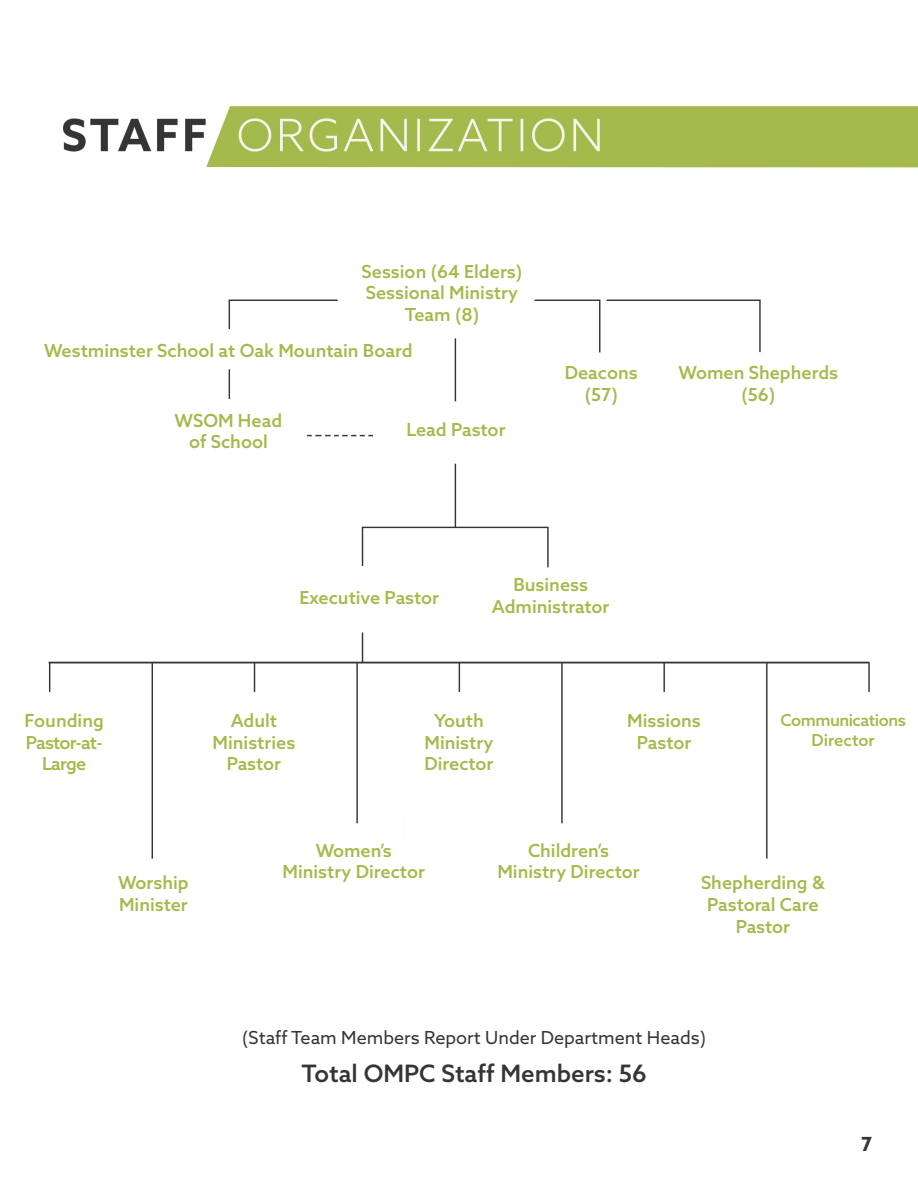
<style>
.page{position:relative;width:918px;height:1188px;background:#fff}
.page>*{position:absolute;margin:0;border:0;box-sizing:border-box;transform-origin:0 0}
.t1{font:500 24px "Azo Sans";color:#353535}
.t2{font:700 19.5px "Azo Sans";color:#353534}
.t3{font:500 18px/21.6px "Azo Sans";color:#a4ba4d;text-align:center}
.t4{font:18px "Azo Sans";color:#353535}
.t5{font:500 18px "Azo Sans";letter-spacing:-.04em;color:#a4ba4d}
.t6{font:500 16.5px "Azo Sans";letter-spacing:-.03em;color:#a4ba4d}
.t7{font:500 16.5px "Azo Sans";color:#a4ba4d}
</style>
<div class="page">
<img style="left:48px;top:106px;width:870px;height:753px">
<p class="t3" style="left:362px;top:260px;width:162px">Session (64 Elders)</p>
<p class="t3" style="left:366px;top:282px;width:154px">Sessional Ministry</p>
<p class="t3" style="left:405px;top:303px;width:76px">Team (8)</p>
<p class="t3" style="left:44px;top:339px;width:370px">Westminster School at Oak Mountain Board</p>
<p class="t3" style="left:175px;top:409px;width:109px">WSOM Head</p>
<p class="t3" style="left:189px;top:431px;width:80px">of School</p>
<p class="t3" style="left:406px;top:418px;width:101px">Lead Pastor</p>
<p class="t3" style="left:565px;top:362px;width:74px">Deacons</p>
<p class="t3" style="left:585px;top:383px;width:35px">(57)</p>
<p class="t3" style="left:679px;top:362px;width:161px">Women Shepherds</p>
<p class="t3" style="left:741px;top:383px;width:36px">(56)</p>
<p class="t3" style="left:299px;top:586px;width:141px">Executive Pastor</p>
<p class="t3" style="left:513px;top:574px;width:76px">Business</p>
<p class="t3" style="left:492px;top:595px;width:119px">Administrator</p>
<p class="t3" style="left:25px;top:710px;width:81px">Founding</p>
<p class="t5" style="left:26px;top:730px;width:78px">Pastor-at-</p>
<p class="t3" style="left:42px;top:753px;width:46px">Large</p>
<p class="t3" style="left:231px;top:710px;width:48px">Adult</p>
<p class="t3" style="left:213px;top:731px;width:84px">Ministries</p>
<p class="t3" style="left:227px;top:753px;width:56px">Pastor</p>
<p class="t3" style="left:434px;top:710px;width:51px">Youth</p>
<p class="t3" style="left:425px;top:731px;width:70px">Ministry</p>
<p class="t3" style="left:424px;top:753px;width:71px">Director</p>
<p class="t3" style="left:627px;top:710px;width:75px">Missions</p>
<p class="t3" style="left:637px;top:731px;width:56px">Pastor</p>
<p class="t6" style="left:780px;top:709px;width:127px">Communications</p>
<p class="t7" style="left:812px;top:729px;width:65px">Director</p>
<p class="t3" style="left:118px;top:872px;width:72px">Worship</p>
<p class="t3" style="left:119px;top:893px;width:70px">Minister</p>
<p class="t3" style="left:316px;top:839px;width:78px">Women’s</p>
<p class="t3" style="left:283px;top:861px;width:144px">Ministry Director</p>
<p class="t3" style="left:528px;top:839px;width:83px">Children’s</p>
<p class="t3" style="left:497px;top:861px;width:144px">Ministry Director</p>
<p class="t3" style="left:701px;top:872px;width:125px">Shepherding &amp;<br>Pastoral Care</p>
<p class="t3" style="left:736px;top:915px;width:56px">Pastor</p>
<p class="t4" style="left:242px;top:1026px;width:465px">(Staff Team Members Report Under Department Heads)</p>
<p class="t1" style="left:302px;top:1057px;width:347px">Total OMPC Staff Members: 56</p>
<p class="t2" style="left:861px;top:1131px;width:13px">7</p>
</div>
